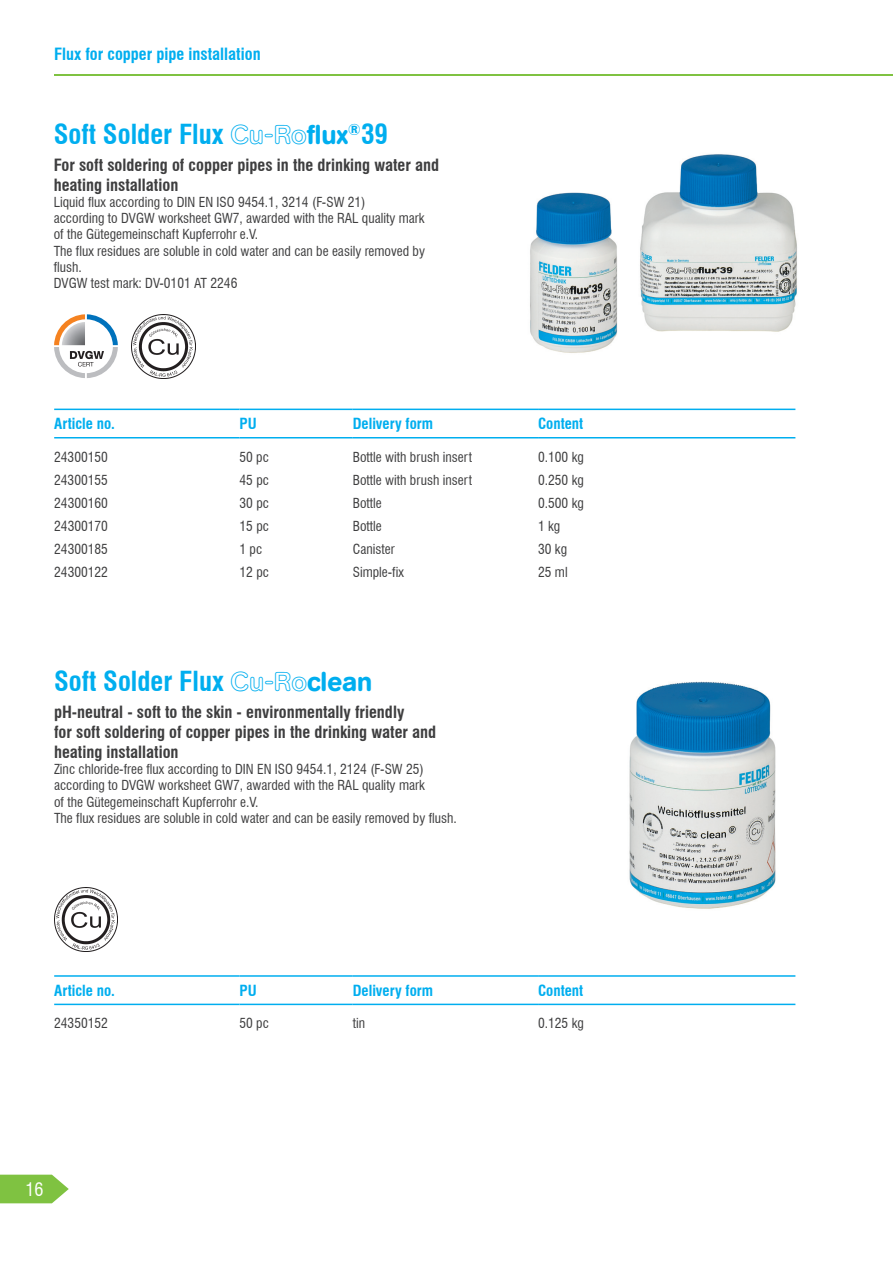
<style>
.page{position:relative;width:893px;height:1263px;background:#fff}
.page>*{position:absolute;margin:0;border:0;box-sizing:border-box;transform-origin:0 0}
.t1{font:700 condensed 27px "Swiss 721 BT";color:#00aeef}
.t2{font:condensed 18px "Swiss 721 BT";color:#fff}
.t3{font:700 condensed 16.5px/19.8px "Swiss 721 BT";color:#3e3e3f}
.t4{font:700 condensed 16.5px "Swiss 721 BT";color:#00aeef}
.t5{font:700 condensed 15px "Swiss 721 BT";color:#00aeef}
.t6{font:condensed 13.5px/16.2px "Swiss 721 BT";color:#3e3e3f}
.s1{font-family:"AG Book Rounded Medium Outline";font-weight:400;font-stretch:normal}
.s2{font-family:"AG Book Rounded";font-weight:500;font-stretch:normal}
</style>
<div class="page">
<svg style="left:0;top:1175px;width:69px;height:28px;background:#8ec958"></svg>
<hr style="left:54px;top:74px;width:839px;height:2px;background:#7fc241">
<hr style="left:54px;top:409px;width:185px;height:1px;background:#00aeef">
<hr style="left:239px;top:409px;width:114px;height:1px;background:#00aeef">
<hr style="left:353px;top:409px;width:185px;height:1px;background:#00aeef">
<hr style="left:538px;top:409px;width:257px;height:1px;background:#00aeef">
<hr style="left:54px;top:437px;width:185px;height:1px;background:#00aeef">
<hr style="left:239px;top:437px;width:114px;height:1px;background:#00aeef">
<hr style="left:353px;top:437px;width:185px;height:1px;background:#00aeef">
<hr style="left:538px;top:437px;width:257px;height:1px;background:#00aeef">
<hr style="left:54px;top:975px;width:185px;height:2px;background:#00aeef">
<hr style="left:239px;top:975px;width:114px;height:2px;background:#00aeef">
<hr style="left:353px;top:975px;width:185px;height:2px;background:#00aeef">
<hr style="left:538px;top:975px;width:257px;height:2px;background:#00aeef">
<hr style="left:54px;top:1004px;width:185px;height:1px;background:#00aeef">
<hr style="left:239px;top:1004px;width:114px;height:1px;background:#00aeef">
<hr style="left:353px;top:1004px;width:185px;height:1px;background:#00aeef">
<hr style="left:538px;top:1004px;width:257px;height:1px;background:#00aeef">
<img style="left:640px;top:154px;width:157px;height:178px">
<svg style="left:54px;top:314px;width:64px;height:64px"></svg>
<img style="left:132px;top:314px;width:64px;height:64px">
<img style="left:54px;top:888px;width:64px;height:64px">
<img style="left:629px;top:681px;width:147px;height:228px">
<img style="left:530px;top:192px;width:88px;height:161px">
<p class="t4" style="left:54px;top:45px;width:208px">Flux for copper pipe installation</p>
<h1 class="t1" style="left:54px;top:118px;width:336px">Soft Solder Flux <span class="s1">Cu-Ro</span><span class="s2">flux</span><sup>®</sup>39</h1>
<p class="t3" style="left:54px;top:155px;width:387px">For soft soldering of copper pipes in the drinking water and heating installation</p>
<p class="t6" style="left:54px;top:194px;width:373px">Liquid flux according to DIN EN ISO 9454.1, 3214 (F-SW 21)<br>according to DVGW worksheet GW7, awarded with the RAL quality mark of the Gütegemeinschaft Kupferrohr e.V.<br>The flux residues are soluble in cold water and can be easily removed by flush.<br>DVGW test mark: DV-0101 AT 2246</p>
<p class="t5" style="left:54px;top:415px;width:62px">Article no.</p>
<p class="t5" style="left:239px;top:415px;width:19px">PU</p>
<p class="t5" style="left:353px;top:415px;width:82px">Delivery form</p>
<p class="t5" style="left:538px;top:415px;width:47px">Content</p>
<p class="t6" style="left:54px;top:448px;width:55px">24300150</p>
<p class="t6" style="left:239px;top:448px;width:31px">50 pc</p>
<p class="t6" style="left:353px;top:448px;width:121px">Bottle with brush insert</p>
<p class="t6" style="left:538px;top:448px;width:47px">0.100 kg</p>
<p class="t6" style="left:54px;top:471px;width:55px">24300155</p>
<p class="t6" style="left:240px;top:471px;width:31px">45 pc</p>
<p class="t6" style="left:353px;top:471px;width:121px">Bottle with brush insert</p>
<p class="t6" style="left:538px;top:471px;width:47px">0.250 kg</p>
<p class="t6" style="left:54px;top:494px;width:55px">24300160</p>
<p class="t6" style="left:240px;top:494px;width:31px">30 pc</p>
<p class="t6" style="left:353px;top:494px;width:31px">Bottle</p>
<p class="t6" style="left:538px;top:494px;width:47px">0.500 kg</p>
<p class="t6" style="left:54px;top:518px;width:55px">24300170</p>
<p class="t6" style="left:240px;top:518px;width:31px">15 pc</p>
<p class="t6" style="left:353px;top:518px;width:31px">Bottle</p>
<p class="t6" style="left:538px;top:518px;width:24px">1 kg</p>
<p class="t6" style="left:54px;top:541px;width:55px">24300185</p>
<p class="t6" style="left:240px;top:541px;width:24px">1 pc</p>
<p class="t6" style="left:353px;top:541px;width:43px">Canister</p>
<p class="t6" style="left:538px;top:541px;width:30px">30 kg</p>
<p class="t6" style="left:54px;top:564px;width:55px">24300122</p>
<p class="t6" style="left:240px;top:564px;width:31px">12 pc</p>
<p class="t6" style="left:353px;top:564px;width:53px">Simple-fix</p>
<p class="t6" style="left:538px;top:564px;width:31px">25 ml</p>
<h1 class="t1" style="left:54px;top:665px;width:320px">Soft Solder Flux <span class="s1">Cu-Ro</span><span class="s2">clean</span></h1>
<p class="t3" style="left:54px;top:702px;width:384px">pH-neutral - soft to the skin - environmentally friendly<br>for soft soldering of copper pipes in the drinking water and heating installation</p>
<p class="t6" style="left:54px;top:761px;width:404px">Zinc chloride-free flux according to DIN EN ISO 9454.1, 2124 (F-SW 25) according to DVGW worksheet GW7, awarded with the RAL quality mark<br>of the Gütegemeinschaft Kupferrohr e.V.<br>The flux residues are soluble in cold water and can be easily removed by flush.</p>
<p class="t5" style="left:54px;top:981px;width:62px">Article no.</p>
<p class="t5" style="left:239px;top:981px;width:19px">PU</p>
<p class="t5" style="left:353px;top:981px;width:82px">Delivery form</p>
<p class="t5" style="left:538px;top:981px;width:47px">Content</p>
<p class="t6" style="left:54px;top:1015px;width:55px">24350152</p>
<p class="t6" style="left:239px;top:1015px;width:31px">50 pc</p>
<p class="t6" style="left:353px;top:1015px;width:14px">tin</p>
<p class="t6" style="left:538px;top:1015px;width:47px">0.125 kg</p>
<h2 class="t2" style="left:25px;top:1178px;width:19px">16</h2>
</div>
